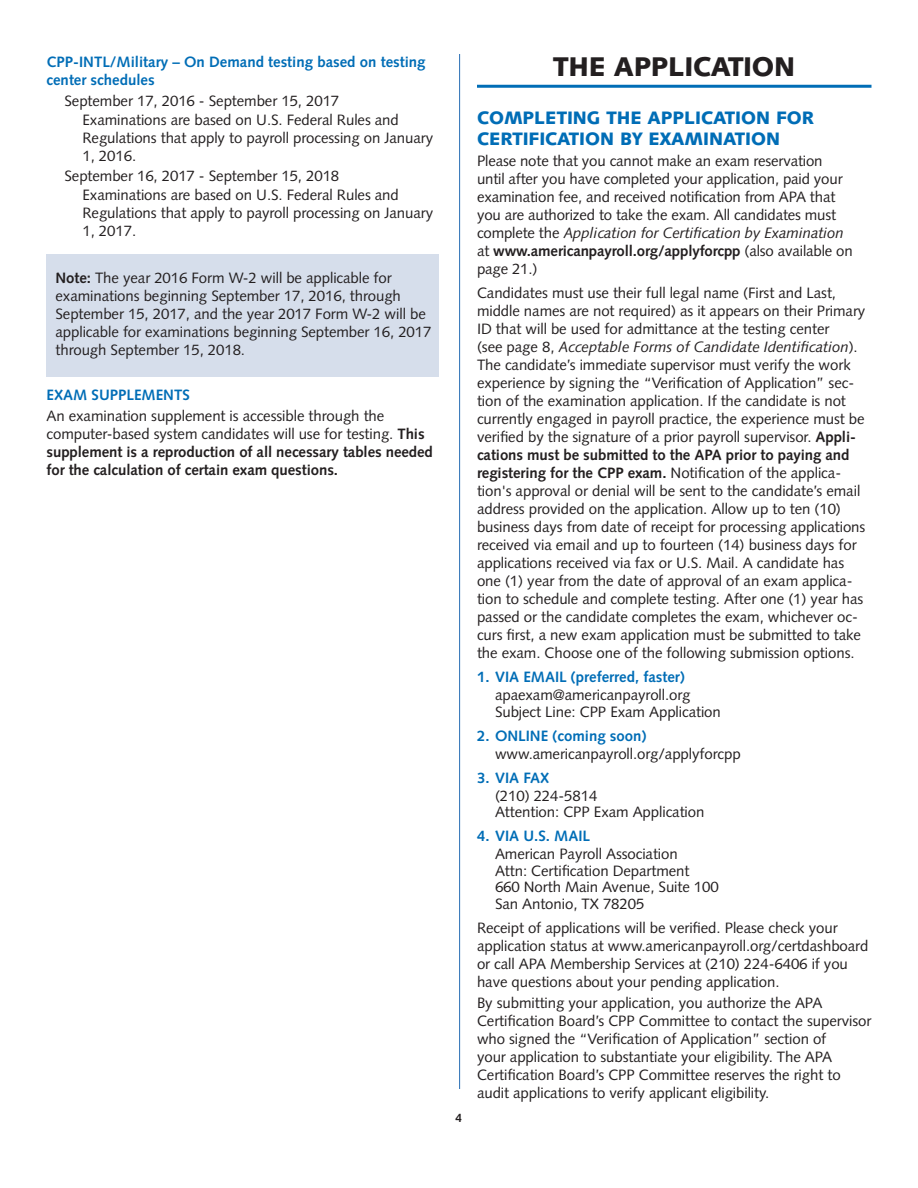
<style>
.page{position:relative;width:918px;height:1188px;background:#fff}
.page>*{position:absolute;margin:0;border:0;box-sizing:border-box;transform-origin:0 0}
.t1{font:900 27px "Syntax LT Std";letter-spacing:-.01em;color:#231f20}
.t2{font:900 18px/21.6px "Syntax LT Std";color:#006db6}
.t3{font:15px/18px "Syntax LT Std";letter-spacing:-.005em;color:#231f20}
.t4{font:700 15px/18px "Syntax LT Std";letter-spacing:-.005em;color:#231f20}
.t5{font:700 15px/18px "Syntax LT Std";color:#006db6}
.t6{font:700 12px "Syntax LT Std";color:#231f20}
.s1{font-weight:700}
.s2{font-weight:400}
.s3{font-style:italic}
</style>
<div class="page">
<div style="left:46px;top:254px;width:394px;height:122px;background:#d6deeb"></div>
<hr style="left:459px;top:54px;width:1px;height:1035px;background:#3f7dbc">
<hr style="left:477px;top:85px;width:395px;height:3px;background:#006db6">
<p class="t5" style="left:46px;top:53px;width:381px">CPP-INTL/Military – On Demand testing based on testing center schedules</p>
<p class="t3" style="left:82px;top:91px;width:318px;line-height:19.5px;text-indent:-18px">September 17, 2016 - September 15, 2017<br>Examinations are based on U.S. Federal Rules and</p>
<p class="t3" style="left:82px;top:129px;width:352px">Regulations that apply to payroll processing on January<br>1, 2016.</p>
<p class="t3" style="left:82px;top:166px;width:318px;line-height:19.5px;text-indent:-18px">September 16, 2017 - September 15, 2018<br>Examinations are based on U.S. Federal Rules and</p>
<p class="t3" style="left:82px;top:204px;width:352px">Regulations that apply to payroll processing on January<br>1, 2017.</p>
<p class="t3" style="left:56px;top:269px;width:378px"><span class="s1">Note:</span> The year 2016 Form W-2 will be applicable for examinations beginning September 17, 2016, through September 15, 2017, and the year 2017 Form W-2 will be applicable for examinations beginning September 16, 2017 through September 15, 2018.</p>
<p class="t5" style="left:47px;top:386px;width:145px">EXAM SUPPLEMENTS</p>
<p class="t4" style="left:47px;top:407px;width:388px"><span class="s2">An examination supplement is accessible through the computer-based system candidates will use for testing.</span> This supplement is a reproduction of all necessary tables needed for the calculation of certain exam questions.</p>
<p class="t6" style="left:456px;top:1111px;width:8px">4</p>
<h1 class="t1" style="left:553px;top:50px;width:243px">THE APPLICATION</h1>
<p class="t2" style="left:477px;top:107px;width:339px">COMPLETING THE APPLICATION FOR<br>CERTIFICATION BY EXAMINATION</p>
<p class="t3" style="left:477px;top:152px;width:377px">Please note that you cannot make an exam reservation until after you have completed your application, paid your examination fee, and received notification from APA that you are authorized to take the exam. All candidates must complete the <span class="s3">Application for Certification by Examination </span>at <span class="s1">www.americanpayroll.org/applyforcpp</span> (also available on page 21.)</p>
<p class="t3" style="left:477px;top:284px;width:390px">Candidates must use their full legal name (First and Last, middle names are not required) as it appears on their Primary ID that will be used for admittance at the testing center<br>(see page 8, <span class="s3">Acceptable Forms of Candidate Identification</span>).<br>The candidate’s immediate supervisor must verify the work experience by signing the “Verification of Application” sec&shy;tion of the examination application. If the candidate is not currently engaged in payroll practice, the experience must be verified by the signature of a prior payroll supervisor. <span class="s1">Appli&shy;cations must be submitted to the APA prior to paying and registering for the CPP exam.</span> Notification of the applica&shy;tion's approval or denial will be sent to the candidate’s email address provided on the application. Allow up to ten (10) business days from date of receipt for processing applications received via email and up to fourteen (14) business days for applications received via fax or U.S. Mail. A candidate has one (1) year from the date of approval of an exam applica&shy;tion to schedule and complete testing. After one (1) year has passed or the candidate completes the exam, whichever oc&shy;curs first, a new exam application must be submitted to take the exam. Choose one of the following submission options.</p>
<p class="t5" style="left:477px;top:668px;width:209px">1. VIA EMAIL (preferred, faster)</p>
<p class="t3" style="left:495px;top:687px;width:227px;line-height:16.5px">apaexam@americanpayroll.org<br>Subject Line: CPP Exam Application</p>
<p class="t5" style="left:477px;top:727px;width:171px">2. ONLINE (coming soon)</p>
<p class="t3" style="left:495px;top:745px;width:247px">www.americanpayroll.org/applyforcpp</p>
<p class="t5" style="left:477px;top:769px;width:74px">3. VIA FAX</p>
<p class="t3" style="left:495px;top:787px;width:211px;line-height:16.5px">(210) 224-5814<br>Attention: CPP Exam Application</p>
<p class="t5" style="left:477px;top:827px;width:115px">4. VIA U.S. MAIL</p>
<p class="t3" style="left:495px;top:846px;width:225px;line-height:16.5px">American Payroll Association<br>Attn: Certification Department<br>660 North Main Avenue, Suite 100<br>San Antonio, TX 78205</p>
<p class="t3" style="left:477px;top:919px;width:393px">Receipt of applications will be verified. Please check your application status at www.americanpayroll.org/certdashboard or call APA Membership Services at (210) 224-6406 if you have questions about your pending application.</p>
<p class="t3" style="left:477px;top:994px;width:396px">By submitting your application, you authorize the APA Certification Board’s CPP Committee to contact the supervisor who signed the “Verification of Application” section of<br>your application to substantiate your eligibility. The APA Certification Board’s CPP Committee reserves the right to audit applications to verify applicant eligibility.</p>
</div>
